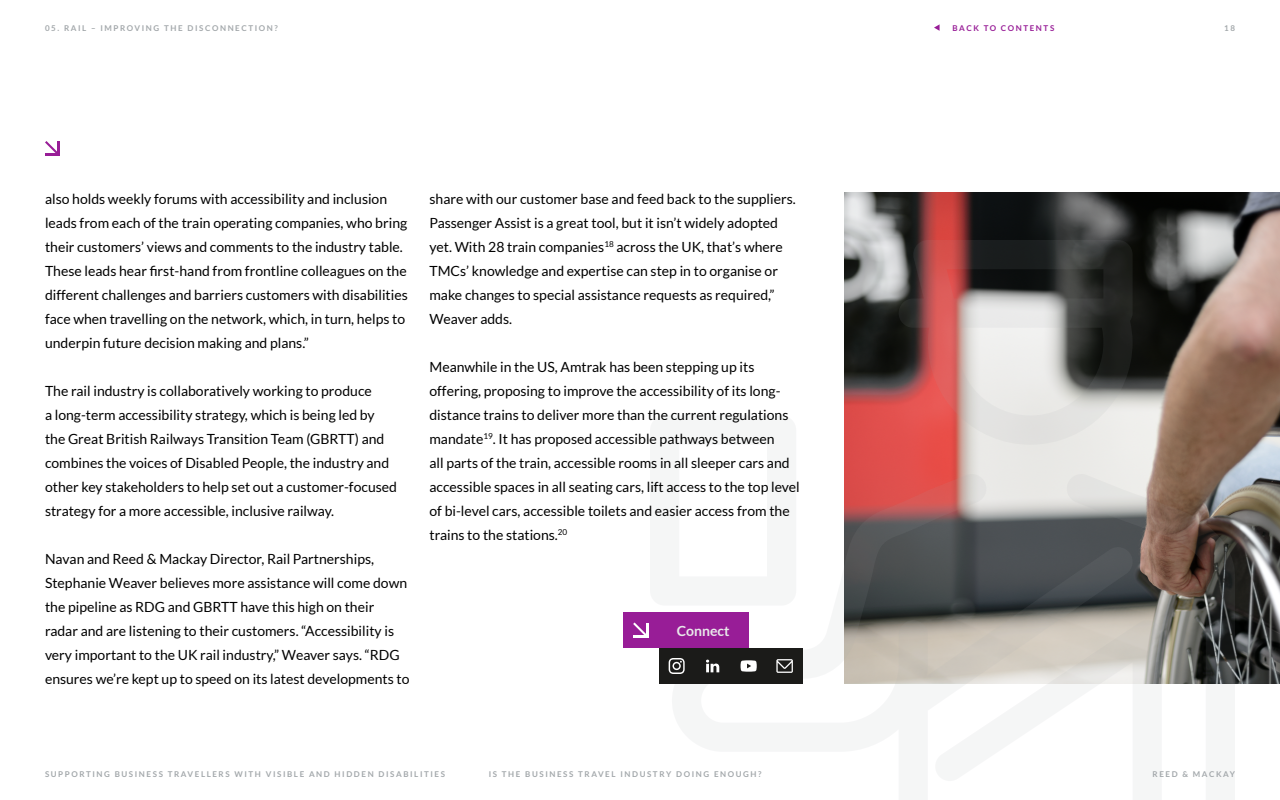
<style>
.page{position:relative;width:1280px;height:800px;background:#fff}
.page>*{position:absolute;margin:0;border:0;box-sizing:border-box;transform-origin:0 0}
.t1{font:14px/24px "Lato";color:#000}
.t2{font:700 14px "Lato";color:#e8e9ea}
.t3{font:700 8px "Lato";letter-spacing:.2em;color:#a3a8ab}
.t4{font:700 8px "Lato";letter-spacing:.2em;color:#981d97}
</style>
<div class="page">
<svg style="left:934px;top:24px;width:6px;height:7px"></svg>
<img style="left:844px;top:192px;width:436px;height:492px">
<svg style="left:1135px;top:472px;width:100px;height:212px"></svg>
<svg style="left:899px;top:240px;width:234px;height:205px"></svg>
<svg style="left:844px;top:472px;width:291px;height:212px"></svg>
<svg style="left:45px;top:141px;width:15px;height:15px"></svg>
<div style="left:659px;top:612px;width:90px;height:36px;background:#981d97"></div>
<div style="left:623px;top:612px;width:36px;height:36px;background:#981d97"></div>
<div style="left:695px;top:648px;width:36px;height:36px;background:#1b1b19"></div>
<svg style="left:706px;top:660px;width:13px;height:12px"></svg>
<div style="left:731px;top:648px;width:36px;height:36px;background:#1b1b19"></div>
<svg style="left:741px;top:660px;width:16px;height:12px"></svg>
<div style="left:767px;top:648px;width:36px;height:36px;background:#1b1b19"></div>
<svg style="left:776px;top:659px;width:17px;height:14px"></svg>
<svg style="left:633px;top:622px;width:15px;height:16px"></svg>
<div style="left:659px;top:648px;width:36px;height:36px;background:#1b1b19"></div>
<svg style="left:669px;top:658px;width:16px;height:16px"></svg>
<p class="t3" style="left:45px;top:23px;width:234px">05. RAIL – IMPROVING THE DISCONNECTION?</p>
<p class="t1" style="left:45px;top:187px;width:364px">also holds weekly forums with accessibility and inclusion leads from each of the train operating companies, who bring their customers’ views and comments to the industry table.<br>These leads hear first-hand from frontline colleagues on the different challenges and barriers customers with disabilities face when travelling on the network, which, in turn, helps to underpin future decision making and plans.”</p>
<p class="t1" style="left:45px;top:379px;width:354px">The rail industry is collaboratively working to produce<br>a long-term accessibility strategy, which is being led by the Great British Railways Transition Team (GBRTT) and combines the voices of Disabled People, the industry and other key stakeholders to help set out a customer-focused strategy for a more accessible, inclusive railway.</p>
<p class="t1" style="left:45px;top:547px;width:366px">Navan and Reed &amp; Mackay Director, Rail Partnerships, Stephanie Weaver believes more assistance will come down the pipeline as RDG and GBRTT have this high on their radar and are listening to their customers. “Accessibility is very important to the UK rail industry,” Weaver says. “RDG ensures we’re kept up to speed on its latest developments to</p>
<p class="t1" style="left:429px;top:187px;width:368px">share with our customer base and feed back to the suppliers.<br>Passenger Assist is a great tool, but it isn’t widely adopted yet. With 28 train companies<sup>18</sup> across the UK, that’s where TMCs’ knowledge and expertise can step in to organise or make changes to special assistance requests as required,” Weaver adds.</p>
<p class="t1" style="left:429px;top:355px;width:372px">Meanwhile in the US, Amtrak has been stepping up its offering, proposing to improve the accessibility of its long&shy;distance trains to deliver more than the current regulations mandate<sup>19</sup>. It has proposed accessible pathways between<br>all parts of the train, accessible rooms in all sleeper cars and accessible spaces in all seating cars, lift access to the top level of bi-level cars, accessible toilets and easier access from the trains to the stations.<sup>20</sup></p>
<p class="t2" style="left:677px;top:623px;width:54px">Connect</p>
<p class="t4" style="left:952px;top:23px;width:103px">BACK TO CONTENTS</p>
<p class="t3" style="left:1224px;top:23px;width:12px">18</p>
<p class="t3" style="left:45px;top:769px;width:402px">SUPPORTING BUSINESS TRAVELLERS WITH VISIBLE AND HIDDEN DISABILITIES</p>
<p class="t3" style="left:1153px;top:769px;width:84px">REED &amp; MACKAY</p>
<p class="t3" style="left:489px;top:769px;width:274px">IS THE BUSINESS TRAVEL INDUSTRY DOING ENOUGH?</p>
</div>
